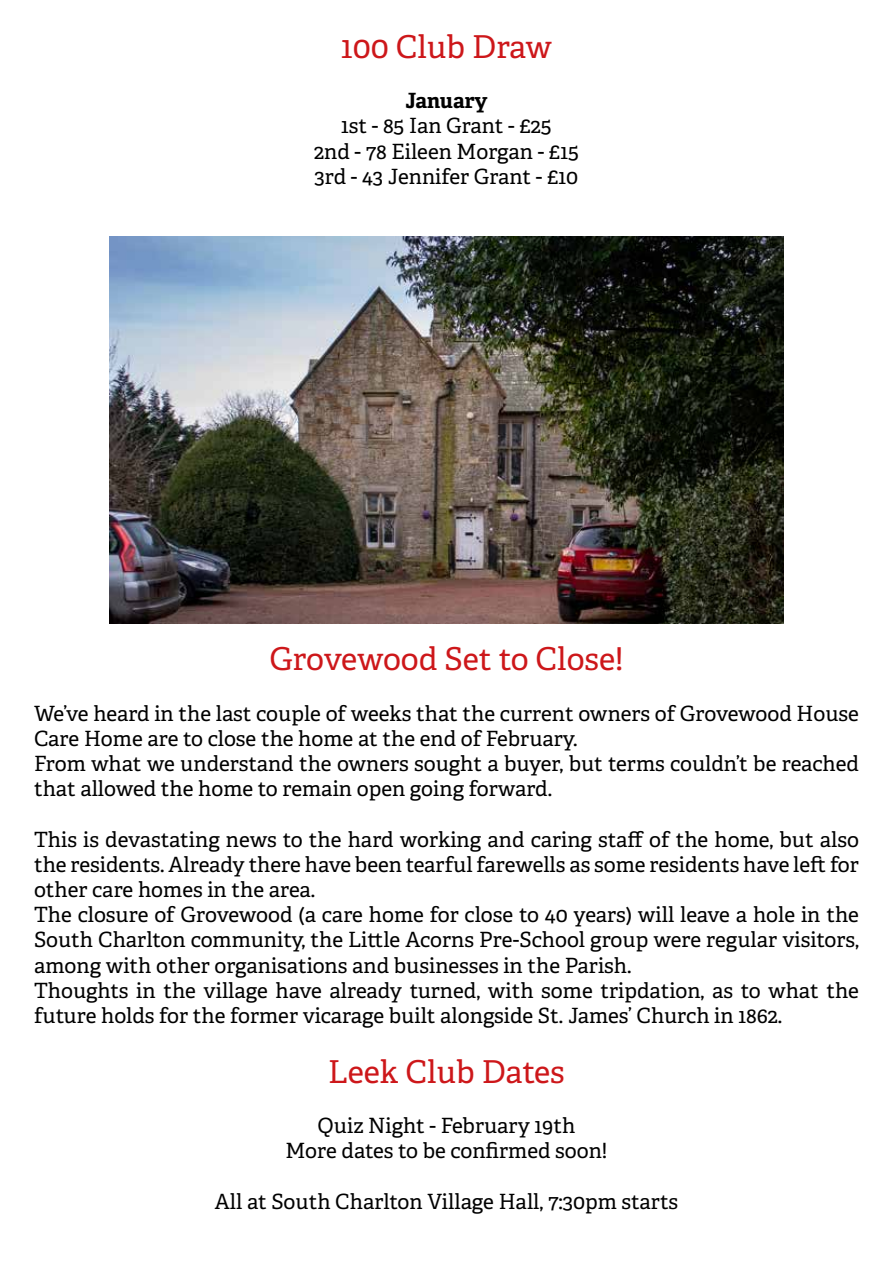
<style>
.page{position:relative;width:893px;height:1263px;background:#fff}
.page>*{position:absolute;margin:0;border:0;box-sizing:border-box;transform-origin:0 0}
.t1{font:31.5px "Adelle";color:#cd171a}
.t2{font:21px/25.2px "Adelle";color:#000;text-align:center}
.t3{font:700 21px "Adelle";color:#000}
</style>
<div class="page">
<img style="left:109px;top:236px;width:674px;height:388px">
<h1 class="t1" style="left:341px;top:24px;width:212px">100 Club Draw</h1>
<p class="t3" style="left:405px;top:86px;width:84px">January</p>
<p class="t2" style="left:314px;top:112px;width:266px">1st - 85 Ian Grant - £25<br>2nd - 78 Eileen Morgan - £15<br>3rd - 43 Jennifer Grant - £10</p>
<h1 class="t1" style="left:270px;top:636px;width:355px">Grovewood Set to Close!</h1>
<p class="t2" style="left:34px;top:700px;width:826px;text-align:left">We’ve heard in the last couple of weeks that the current owners of Grovewood House Care Home are to close the home at the end of February.<br>From what we understand the owners sought a buyer, but terms couldn’t be reached that allowed the home to remain open going forward.</p>
<p class="t2" style="left:34px;top:826px;width:826px;text-align:left">This is devastating news to the hard working and caring staff of the home, but also the residents. Already there have been tearful farewells as some residents have left for other care homes in the area.<br>The closure of Grovewood (a care home for close to 40 years) will leave a hole in the South Charlton community, the Little Acorns Pre-School group were regular visitors, among with other organisations and businesses in the Parish.<br>Thoughts in the village have already turned, with some tripdation, as to what the future holds for the former vicarage built alongside St. James’ Church in 1862.</p>
<h1 class="t1" style="left:328px;top:1048px;width:238px">Leek Club Dates</h1>
<p class="t2" style="left:286px;top:1112px;width:323px">Quiz Night - February 19th<br>More dates to be confirmed soon!</p>
<p class="t2" style="left:215px;top:1188px;width:465px">All at South Charlton Village Hall, 7:30pm starts</p>
</div>
